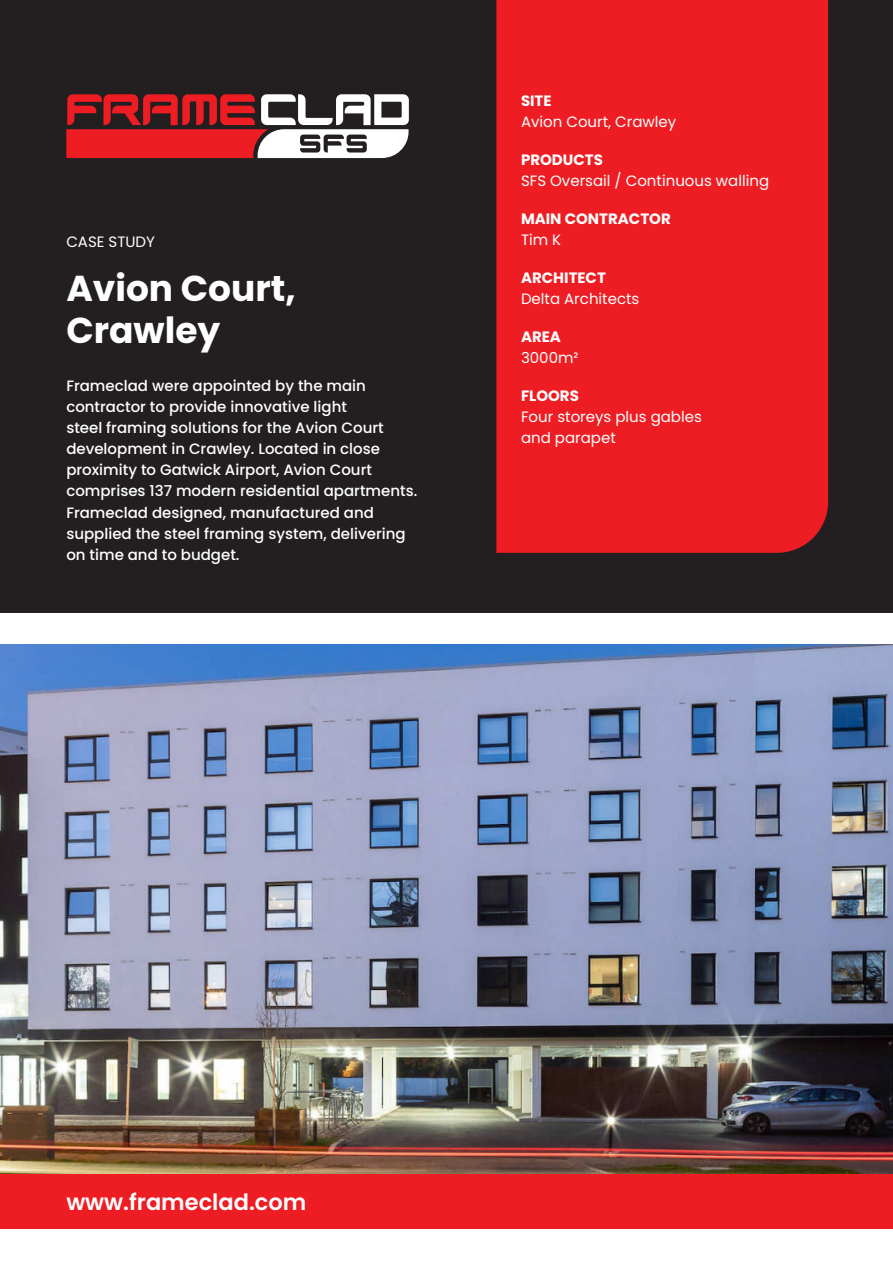
<style>
.page{position:relative;width:893px;height:1263px;background:#fff}
.page>*{position:absolute;margin:0;border:0;box-sizing:border-box;transform-origin:0 0}
.t1{font:700 36px/42px "Poppins";color:#fff}
.t2{font:600 22.5px "Poppins";color:#fff}
.t3{font:500 15px/21px "Poppins";color:#fff}
.t4{font:15px/21px "Poppins";color:#fff}
.t5{font:700 15px "Poppins";color:#fff}
</style>
<div class="page">
<img style="left:0;top:644px;width:893px;height:530px">
<div style="left:0;top:0;width:893px;height:612px;background:#231f20"></div>
<svg style="left:66px;top:94px;width:343px;height:64px"></svg>
<div style="left:496px;top:0;width:332px;height:553px;background:#ee1d23"></div>
<div style="left:0;top:1174px;width:893px;height:54px;background:#ee1d23"></div>
<p class="t4" style="left:66px;top:231px;width:90px">CASE STUDY</p>
<h1 class="t1" style="left:66px;top:271px;width:231px">Avion Court,<br>Crawley</h1>
<p class="t3" style="left:66px;top:377px;width:352px">Frameclad were appointed by the main contractor to provide innovative light<br>steel framing solutions for the Avion Court development in Crawley. Located in close proximity to Gatwick Airport, Avion Court comprises 137 modern residential apartments.<br>Frameclad designed, manufactured and supplied the steel framing system, delivering on time and to budget.</p>
<p class="t5" style="left:521px;top:94px;width:32px">SITE</p>
<p class="t4" style="left:521px;top:112px;width:157px">Avion Court, Crawley</p>
<p class="t5" style="left:521px;top:153px;width:83px">PRODUCTS</p>
<p class="t4" style="left:521px;top:171px;width:250px">SFS Oversail / Continuous walling</p>
<p class="t5" style="left:521px;top:212px;width:151px">MAIN CONTRACTOR</p>
<p class="t4" style="left:521px;top:230px;width:42px">Tim K</p>
<p class="t5" style="left:521px;top:271px;width:86px">ARCHITECT</p>
<p class="t4" style="left:521px;top:289px;width:120px">Delta Architects</p>
<p class="t5" style="left:521px;top:330px;width:42px">AREA</p>
<p class="t4" style="left:521px;top:348px;width:59px">3000m²</p>
<p class="t5" style="left:521px;top:389px;width:59px">FLOORS</p>
<p class="t4" style="left:521px;top:407px;width:182px">Four storeys plus gables and parapet</p>
<h2 class="t2" style="left:66px;top:1189px;width:242px">www.frameclad.com</h2>
</div>
